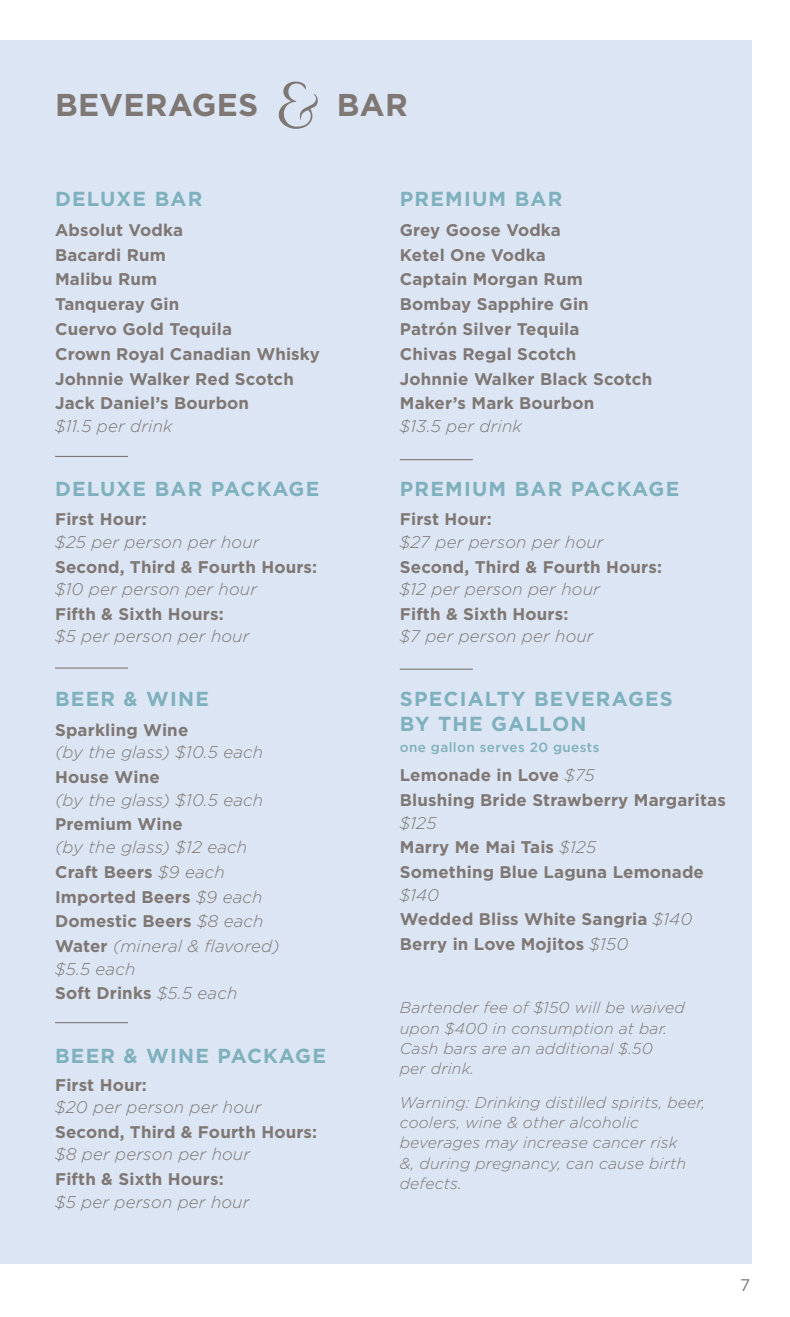
<style>
.page{position:relative;width:790px;height:1317px;background:#fff}
.page>*{position:absolute;margin:0;border:0;box-sizing:border-box;transform-origin:0 0}
.t1{font:700 31.5px "Gotham";color:#7f7773}
.t2{font:700 20.25px/25.2px "Gotham";letter-spacing:.06em;color:#7fb0bd}
.t3{font:700 16.88px/24.8px "Gotham";letter-spacing:.01em;color:#7f7773}
.t4{font:italic 300 16.88px/24.8px "Gotham";letter-spacing:.01em;color:#7f7773}
.t5{font:16.88px "Gotham";color:#7f7773}
.t6{font:italic 300 15.75px/20.2px "Gotham";letter-spacing:.01em;color:#7f7773}
.t7{font:500 13.5px "Gotham";letter-spacing:.03em;color:#7fb0bd}
.s1{font-weight:700;font-style:normal}
.s2{font-weight:300;font-style:italic}
</style>
<div class="page">
<div style="left:0;top:40px;width:752px;height:1223px;background:#dbe5f4"></div>
<hr style="left:400px;top:668px;width:73px;height:1px;background:#7f7773">
<hr style="left:400px;top:459px;width:73px;height:1px;background:#7f7773">
<hr style="left:55px;top:667px;width:73px;height:1px;background:#7f7773">
<hr style="left:55px;top:456px;width:73px;height:1px;background:#7f7773">
<hr style="left:55px;top:1022px;width:73px;height:1px;background:#7f7773">
<svg style="left:278px;top:81px;width:40px;height:48px"></svg>
<h1 class="t1" style="left:55px;top:84px;width:92px">Beverage</h1>
<h1 class="t1" style="left:238px;top:84px;width:22px">s</h1>
<h1 class="t1" style="left:337px;top:84px;width:48px">Bar</h1>
<p class="t2" style="left:55px;top:186px;width:149px">DELUXE BAR</p>
<p class="t3" style="left:55px;top:217px;width:266px">Absolut Vodka<br>Bacardi Rum<br>Malibu Rum<br>Tanqueray Gin<br>Cuervo Gold Tequila<br>Crown Royal Canadian Whisky<br>Johnnie Walker Red Scotch<br>Jack Daniel’s Bourbon</p>
<p class="t4" style="left:55px;top:413px;width:119px">$11.5 per drink</p>
<p class="t2" style="left:55px;top:476px;width:266px">DELUXE BAR PACKAGE</p>
<p class="t3" style="left:55px;top:507px;width:93px">First Hour:</p>
<p class="t4" style="left:55px;top:529px;width:206px">$25 per person per hour</p>
<p class="t3" style="left:55px;top:554px;width:264px">Second, Third &amp; Fourth Hours:</p>
<p class="t4" style="left:55px;top:576px;width:203px">$10 per person per hour</p>
<p class="t3" style="left:55px;top:601px;width:170px">Fifth &amp; Sixth Hours:</p>
<p class="t4" style="left:55px;top:624px;width:196px">$5 per person per hour</p>
<p class="t2" style="left:55px;top:686px;width:155px">BEER &amp; WIN E</p>
<p class="t3" style="left:55px;top:717px;width:135px">Sparkling Wine</p>
<p class="t4" style="left:55px;top:740px;width:210px">(by the glass) $10.5 each</p>
<p class="t3" style="left:55px;top:764px;width:106px">House Wine</p>
<p class="t4" style="left:55px;top:787px;width:210px">(by the glass) $10.5 each</p>
<p class="t3" style="left:55px;top:812px;width:129px">Premium Wine</p>
<p class="t4" style="left:55px;top:834px;width:226px">(by the glass) $12 each<br><span class="s1">Craft Beers</span> $9 each<br><span class="s1">I mported Beers</span> $9 each<br><span class="s1">Domestic Beers</span> $8 each<br><span class="s1">Water</span> (mineral &amp; flavored)</p>
<p class="t4" style="left:55px;top:956px;width:184px">$5.5 each<br><span class="s1">Soft Drinks</span> $5.5 each</p>
<p class="t2" style="left:55px;top:1043px;width:272px">BEER &amp; WIN E PACKAGE</p>
<p class="t3" style="left:55px;top:1072px;width:93px">First Hour:</p>
<p class="t4" style="left:55px;top:1094px;width:208px">$20 per person per hour</p>
<p class="t3" style="left:55px;top:1119px;width:264px">Second, Third &amp; Fourth Hours:</p>
<p class="t4" style="left:55px;top:1142px;width:196px">$8 per person per hour</p>
<p class="t3" style="left:55px;top:1166px;width:170px">Fifth &amp; Sixth Hours:</p>
<p class="t4" style="left:55px;top:1189px;width:196px">$5 per person per hour</p>
<p class="t2" style="left:400px;top:186px;width:164px">PREMI UM BAR</p>
<p class="t3" style="left:400px;top:217px;width:254px">Grey Goose Vodka<br>Ketel One Vodka<br>Captain Morgan Rum<br>Bombay Sapphire Gin<br>Patrón Silver Tequila<br>Chivas Regal Scotch<br>Johnnie Walker Black Scotch<br>Maker’s Mark Bourbon</p>
<p class="t4" style="left:400px;top:413px;width:124px">$13.5 per drink</p>
<p class="t2" style="left:400px;top:476px;width:281px">PREMI UM BAR PACKAGE</p>
<p class="t3" style="left:400px;top:507px;width:93px">First Hour:</p>
<p class="t4" style="left:400px;top:529px;width:205px">$27 per person per hour</p>
<p class="t3" style="left:400px;top:554px;width:264px">Second, Third &amp; Fourth Hours:</p>
<p class="t4" style="left:400px;top:576px;width:201px">$12 per person per hour</p>
<p class="t3" style="left:400px;top:601px;width:170px">Fifth &amp; Sixth Hours:</p>
<p class="t4" style="left:400px;top:624px;width:195px">$7 per person per hour</p>
<p class="t2" style="left:400px;top:686px;width:273px">SPECIALTY BEVERAGES<br>BY THE GALLON</p>
<p class="t7" style="left:400px;top:738px;width:201px">one gallon serves 20 guests</p>
<p class="t3" style="left:400px;top:762px;width:327px">Lemonade in Love <span class="s2">$75<br></span>Blushing Bride Strawberry Margaritas</p>
<p class="t3" style="left:400px;top:810px;width:306px"><span class="s2">$125<br></span>Marry Me Mai Tais <span class="s2">$125<br></span>Something Blue Laguna Lemonade</p>
<p class="t3" style="left:400px;top:882px;width:294px"><span class="s2">$140<br></span>Wedded Bliss White Sangria <span class="s2">$140<br></span>Berry in Love Mojitos <span class="s2">$150</span></p>
<p class="t6" style="left:400px;top:997px;width:286px">Bartender fee of $150 will be waived upon $400 in consumption at bar.<br>Cash bars are an additional $.50<br>per drink.</p>
<p class="t6" style="left:400px;top:1092px;width:307px">Warning: Drinking distilled spirits, beer, coolers, wine &amp; other alcoholic beverages may increase cancer risk<br>&amp;, during pregnancy, can cause birth defects.</p>
<p class="t5" style="left:740px;top:1275px;width:12px">7</p>
</div>
